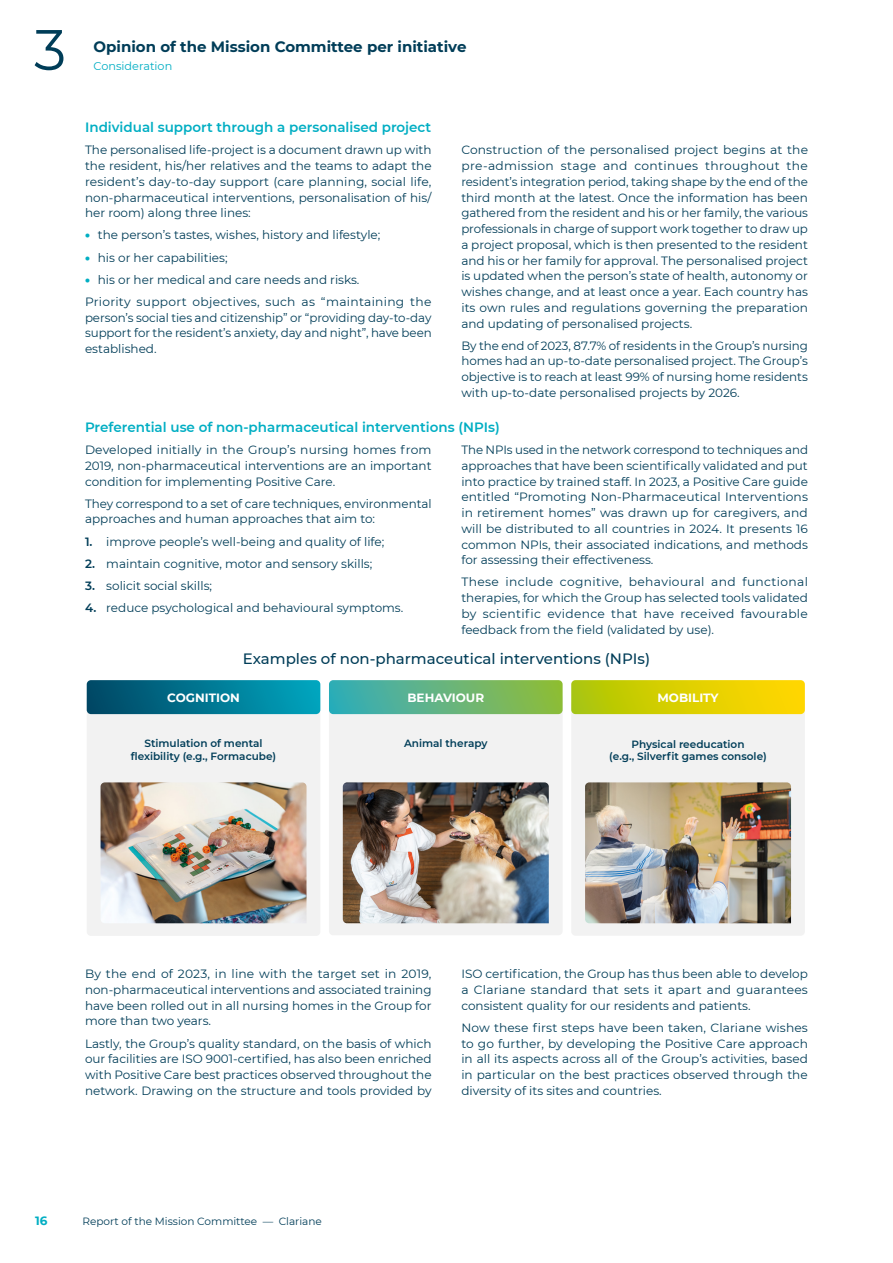
<style>
.page{position:relative;width:893px;height:1263px;background:#fff}
.page>*{position:absolute;margin:0;border:0;box-sizing:border-box;transform-origin:0 0}
.t1{font:57px "Montserrat";color:#003d58}
.t2{font:500 15px "Montserrat";color:#003d58}
.t3{font:700 15px "Montserrat";color:#003d58}
.t4{font:600 13.5px "Montserrat";color:#00aec3}
.t5{font:12px/15.8px "Montserrat";color:#003d58;text-align:justify}
.t6{font:700 12px "Montserrat";color:#fff}
.t7{font:700 12px "Montserrat";color:#00aec3}
.t8{font:11.25px "Montserrat";color:#00aec3}
.t9{font:600 10.5px/12.6px "Montserrat";color:#003d58;text-align:center}
.t10{font:10.5px "Montserrat";color:#003d58}
.s1{font-weight:900;color:#00aec3}
.s2{font-weight:600}
</style>
<div class="page">
<div style="left:571px;top:700px;width:234px;height:235px;background:#f2f2f2;border-radius:4px"></div>
<svg style="left:571px;top:680px;width:234px;height:34px;background:#dacf03"></svg>
<img style="left:585px;top:782px;width:206px;height:141px">
<div style="left:329px;top:693px;width:234px;height:242px;background:#f2f2f2;border-radius:4px"></div>
<svg style="left:329px;top:680px;width:234px;height:34px;background:#64b47c"></svg>
<img style="left:343px;top:782px;width:206px;height:141px">
<div style="left:87px;top:695px;width:233px;height:240px;background:#f2f2f2;border-radius:4px"></div>
<svg style="left:87px;top:680px;width:233px;height:34px;background:#017691"></svg>
<img style="left:101px;top:782px;width:205px;height:141px">
<h1 class="t1" style="left:34px;top:10px;width:34px">3</h1>
<p class="t3" style="left:94px;top:36px;width:374px">Opinion of the Mission Committee per initiative</p>
<p class="t8" style="left:94px;top:58px;width:80px">Consideration</p>
<p class="t4" style="left:85px;top:118px;width:348px">Individual support through a personalised project</p>
<p class="t5" style="left:85px;top:142px;width:348px">The personalised life-project is a document drawn up with the resident, his/her relatives and the teams to adapt the resident’s day-to-day support (care planning, social life, non-pharmaceutical interventions, personalisation of his/ her room) along three lines:</p>
<p class="t5" style="left:85px;top:227px;width:297px"><span class="s1">•</span> the person’s tastes, wishes, history and lifestyle;</p>
<p class="t5" style="left:85px;top:249px;width:144px"><span class="s1">•</span> his or her capabilities;</p>
<p class="t5" style="left:85px;top:268px;width:348px;line-height:22.2px"><span class="s1">•</span> his or her medical and care needs and risks.<br>Priority support objectives, such as “maintaining the</p>
<p class="t5" style="left:85px;top:309px;width:348px">person’s social ties and citizenship” or “providing day-to-day support for the resident’s anxiety, day and night”, have been established.</p>
<p class="t5" style="left:461px;top:142px;width:348px">Construction of the personalised project begins at the pre-admission stage and continues throughout the resident’s integration period, taking shape by the end of the third month at the latest. Once the information has been gathered from the resident and his or her family, the various professionals in charge of support work together to draw up a project proposal, which is then presented to the resident and his or her family for approval. The personalised project is updated when the person’s state of health, autonomy or wishes change, and at least once a year. Each country has its own rules and regulations governing the preparation and updating of personalised projects.</p>
<p class="t5" style="left:461px;top:337px;width:348px">By the end of 2023, 87.7% of residents in the Group’s nursing homes had an up-to-date personalised project. The Group’s objective is to reach at least 99% of nursing home residents with up-to-date personalised projects by 2026.</p>
<p class="t4" style="left:85px;top:418px;width:416px">Preferential use of non-pharmaceutical interventions (NPIs)</p>
<p class="t5" style="left:85px;top:441px;width:348px">Developed initially in the Group’s nursing homes from 2019, non-pharmaceutical interventions are an important condition for implementing Positive Care.</p>
<p class="t5" style="left:85px;top:495px;width:348px">They correspond to a set of care techniques, environmental approaches and human approaches that aim to:</p>
<p class="t5" style="left:85px;top:533px;width:301px"><span class="s2">1.</span> improve people’s well-being and quality of life;</p>
<p class="t5" style="left:85px;top:555px;width:289px"><span class="s2">2.</span> maintain cognitive, motor and sensory skills;</p>
<p class="t5" style="left:85px;top:577px;width:129px"><span class="s2">3.</span> solicit social skills;</p>
<p class="t5" style="left:85px;top:599px;width:320px"><span class="s2">4.</span> reduce psychological and behavioural symptoms.</p>
<p class="t5" style="left:461px;top:441px;width:348px">The NPIs used in the network correspond to techniques and approaches that have been scientifically validated and put into practice by trained staff. In 2023, a Positive Care guide entitled “Promoting Non-Pharmaceutical Interventions in retirement homes” was drawn up for caregivers, and will be distributed to all countries in 2024. It presents 16 common NPIs, their associated indications, and methods for assessing their effectiveness.</p>
<p class="t5" style="left:461px;top:574px;width:348px">These include cognitive, behavioural and functional therapies, for which the Group has selected tools validated by scientific evidence that have received favourable feedback from the field (validated by use).</p>
<p class="t2" style="left:243px;top:648px;width:409px">Examples of non-pharmaceutical interventions (NPIs)</p>
<p class="t6" style="left:657px;top:689px;width:63px">MOBILITY</p>
<p class="t9" style="left:609px;top:737px;width:159px">Physical reeducation<br>(e.g., Silverfit games console)</p>
<p class="t6" style="left:407px;top:689px;width:78px">BEHAVIOUR</p>
<p class="t9" style="left:404px;top:737px;width:85px">Animal therapy</p>
<p class="t6" style="left:167px;top:689px;width:74px">COGNITION</p>
<p class="t9" style="left:131px;top:737px;width:147px">Stimulation of mental flexibility (e.g., Formacube)</p>
<p class="t5" style="left:85px;top:966px;width:348px">By the end of 2023, in line with the target set in 2019, non-pharmaceutical interventions and associated training have been rolled out in all nursing homes in the Group for more than two years.</p>
<p class="t5" style="left:85px;top:1035px;width:348px">Lastly, the Group’s quality standard, on the basis of which our facilities are ISO 9001-certified, has also been enriched with Positive Care best practices observed throughout the network. Drawing on the structure and tools provided by</p>
<p class="t5" style="left:461px;top:965px;width:348px">ISO certification, the Group has thus been able to develop a Clariane standard that sets it apart and guarantees consistent quality for our residents and patients.</p>
<p class="t5" style="left:461px;top:1019px;width:348px">Now these first steps have been taken, Clariane wishes to go further, by developing the Positive Care approach in all its aspects across all of the Group’s activities, based in particular on the best practices observed through the diversity of its sites and countries.</p>
<p class="t7" style="left:35px;top:1212px;width:14px">16</p>
<p class="t10" style="left:82px;top:1214px;width:241px">Report of the Mission Committee — Clariane</p>
</div>
